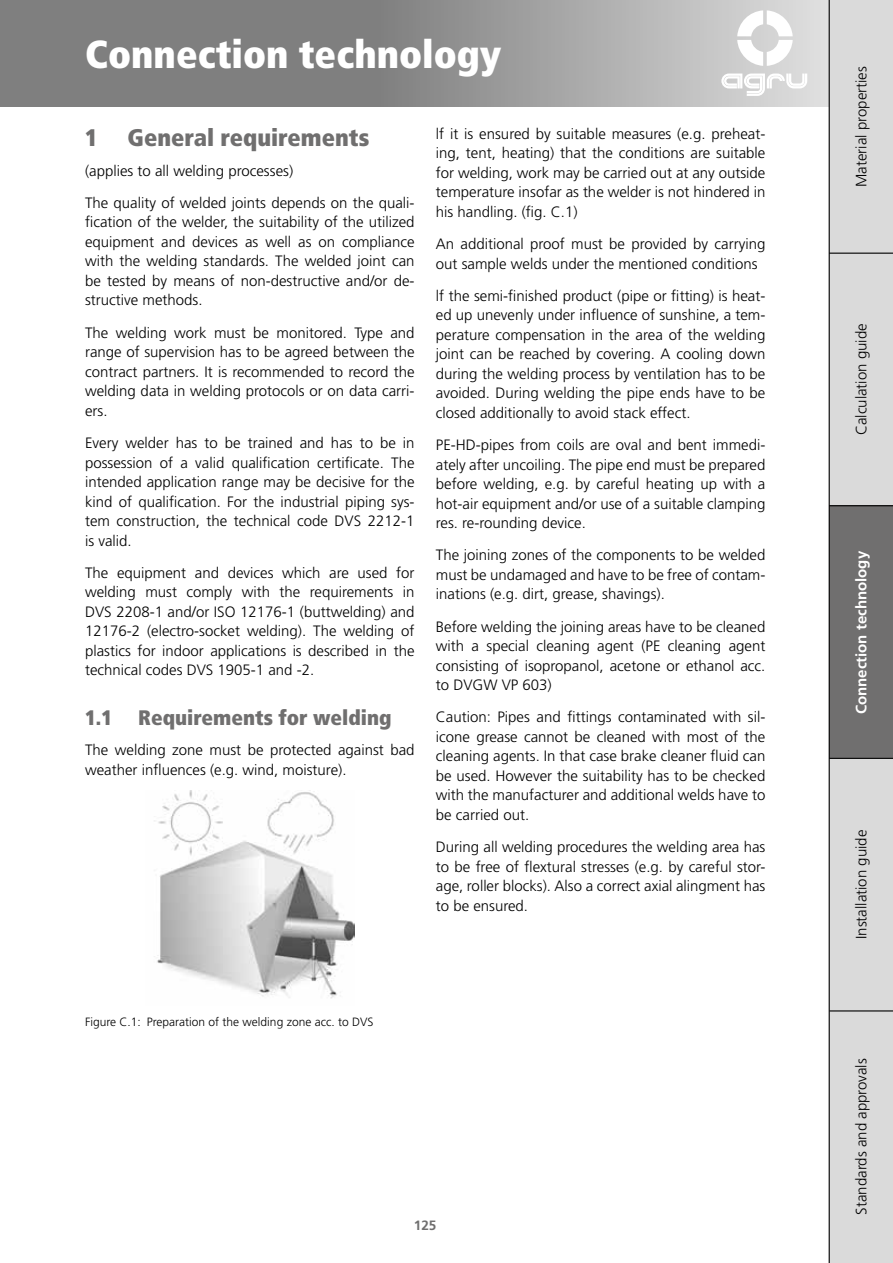
<style>
.page{position:relative;width:893px;height:1263px;background:#fff}
.page>*{position:absolute;margin:0;border:0;box-sizing:border-box;transform-origin:0 0}
.t1{font:900 condensed 39px "Frutiger LT Std";color:#fff}
.t2{font:900 condensed 24px "Frutiger LT Std";color:#706f6f}
.t3{font:900 condensed 21px "Frutiger LT Std";color:#706f6f}
.t4{font:300 15px/19.5px "Frutiger LT Std";color:#000;text-align:justify}
.t5{font:700 15px "Frutiger LT Pro";color:#fff}
.t6{font:700 13.5px "Frutiger LT Std";color:#706f6f}
.t7{font:300 12px "Frutiger LT Std";color:#000}
</style>
<div class="page">
<svg style="left:0;top:0;width:829px;height:106px;background:#959595"></svg>
<svg style="left:737px;top:10px;width:56px;height:56px"></svg>
<svg style="left:721px;top:74px;width:86px;height:22px"></svg>
<div style="left:829px;top:0;width:64px;height:254px;background:#dadada"></div>
<div style="left:829px;top:253px;width:64px;height:253px;background:#dadada"></div>
<hr style="left:829px;top:253px;width:64px;height:1px;background:#000">
<div style="left:829px;top:505px;width:64px;height:253px;background:#706f6f"></div>
<div style="left:829px;top:758px;width:64px;height:253px;background:#dadada"></div>
<div style="left:829px;top:1011px;width:64px;height:252px;background:#dadada"></div>
<hr style="left:829px;top:505px;width:64px;height:1px;background:#000">
<hr style="left:829px;top:758px;width:64px;height:1px;background:#000">
<hr style="left:829px;top:1010px;width:64px;height:1px;background:#000">
<hr style="left:829px;top:0;width:1px;height:1263px;background:#000">
<img style="left:154px;top:790px;width:200px;height:209px">
<h1 class="t1" style="left:85px;top:30px;width:418px">Connection technology</h1>
<h2 class="t2" style="left:85px;top:123px;width:14px">1</h2>
<h2 class="t2" style="left:128px;top:123px;width:243px">General requirements</h2>
<p class="t4" style="left:85px;top:155px;width:331px;line-height:32.2px">(applies to all welding processes)<br>The quality of welded joints depends on the quali-</p>
<p class="t4" style="left:85px;top:213px;width:331px">fication of the welder, the suitability of the utilized equipment and devices as well as on compliance with the welding standards. The welded joint can be tested by means of non-destructive and/or de&shy;structive methods.</p>
<p class="t4" style="left:85px;top:323px;width:331px">The welding work must be monitored. Type and range of supervision has to be agreed between the contract partners. It is recommended to record the welding data in welding protocols or on data carri&shy;ers.</p>
<p class="t4" style="left:85px;top:433px;width:331px">Every welder has to be trained and has to be in possession of a valid qualification certificate. The intended application range may be decisive for the kind of qualification. For the industrial piping sys&shy;tem construction, the technical code DVS 2212-1 is valid.</p>
<p class="t4" style="left:85px;top:563px;width:331px">The equipment and devices which are used for welding must comply with the requirements in DVS 2208-1 and/or ISO 12176-1 (buttwelding) and 12176-2 (electro-socket welding). The welding of plastics for indoor applications is described in the technical codes DVS 1905-1 and -2.</p>
<h3 class="t3" style="left:85px;top:705px;width:308px">1.1 Requirements for welding</h3>
<p class="t4" style="left:85px;top:740px;width:331px">The welding zone must be protected against bad weather influences (e.g. wind, moisture).</p>
<p class="t4" style="left:436px;top:124px;width:331px">lf it is ensured by suitable measures (e.g. preheat&shy;ing, tent, heating) that the conditions are suitable for welding, work may be carried out at any outside temperature insofar as the welder is not hindered in his handling. (fig. C.1)</p>
<p class="t4" style="left:436px;top:234px;width:331px">An additional proof must be provided by carrying out sample welds under the mentioned conditions</p>
<p class="t4" style="left:436px;top:286px;width:331px">lf the semi-finished product (pipe or fitting) is heat&shy;ed up unevenly under influence of sunshine, a tem&shy;perature compensation in the area of the welding joint can be reached by covering. A cooling down during the welding process by ventilation has to be avoided. During welding the pipe ends have to be closed additionally to avoid stack effect.</p>
<p class="t4" style="left:436px;top:435px;width:331px">PE-HD-pipes from coils are oval and bent immedi&shy;ately after uncoiling. The pipe end must be prepared before welding, e.g. by careful heating up with a hot-air equipment and/or use of a suitable clamping res. re-rounding device.</p>
<p class="t4" style="left:436px;top:546px;width:331px">The joining zones of the components to be welded must be undamaged and have to be free of contam&shy;inations (e.g. dirt, grease, shavings).</p>
<p class="t4" style="left:436px;top:617px;width:331px">Before welding the joining areas have to be cleaned with a special cleaning agent (PE cleaning agent consisting of isopropanol, acetone or ethanol acc. to DVGW VP 603)</p>
<p class="t4" style="left:436px;top:708px;width:331px">Caution: Pipes and fittings contaminated with sil&shy;icone grease cannot be cleaned with most of the cleaning agents. In that case brake cleaner fluid can be used. However the suitability has to be checked with the manufacturer and additional welds have to be carried out.</p>
<p class="t4" style="left:436px;top:837px;width:331px">During all welding procedures the welding area has to be free of flextural stresses (e.g. by careful stor&shy;age, roller blocks). Also a correct axial alingment has to be ensured.</p>
<p class="t7" style="left:85px;top:1015px;width:290px">Figure C.1: Preparation of the welding zone acc. to DVS</p>
<p class="t6" style="left:414px;top:1217px;width:24px">125</p>
<p class="t4" style="left:852px;top:187px;width:122px;rotate:-90deg">Material properties</p>
<p class="t4" style="left:852px;top:435px;width:113px;rotate:-90deg">Calculation guide</p>
<p class="t5" style="left:852px;top:714px;width:165px;rotate:-90deg">Connection technology</p>
<p class="t4" style="left:852px;top:939px;width:111px;rotate:-90deg">Installation guide</p>
<p class="t4" style="left:852px;top:1214px;width:158px;rotate:-90deg">Standards and approvals</p>
</div>
